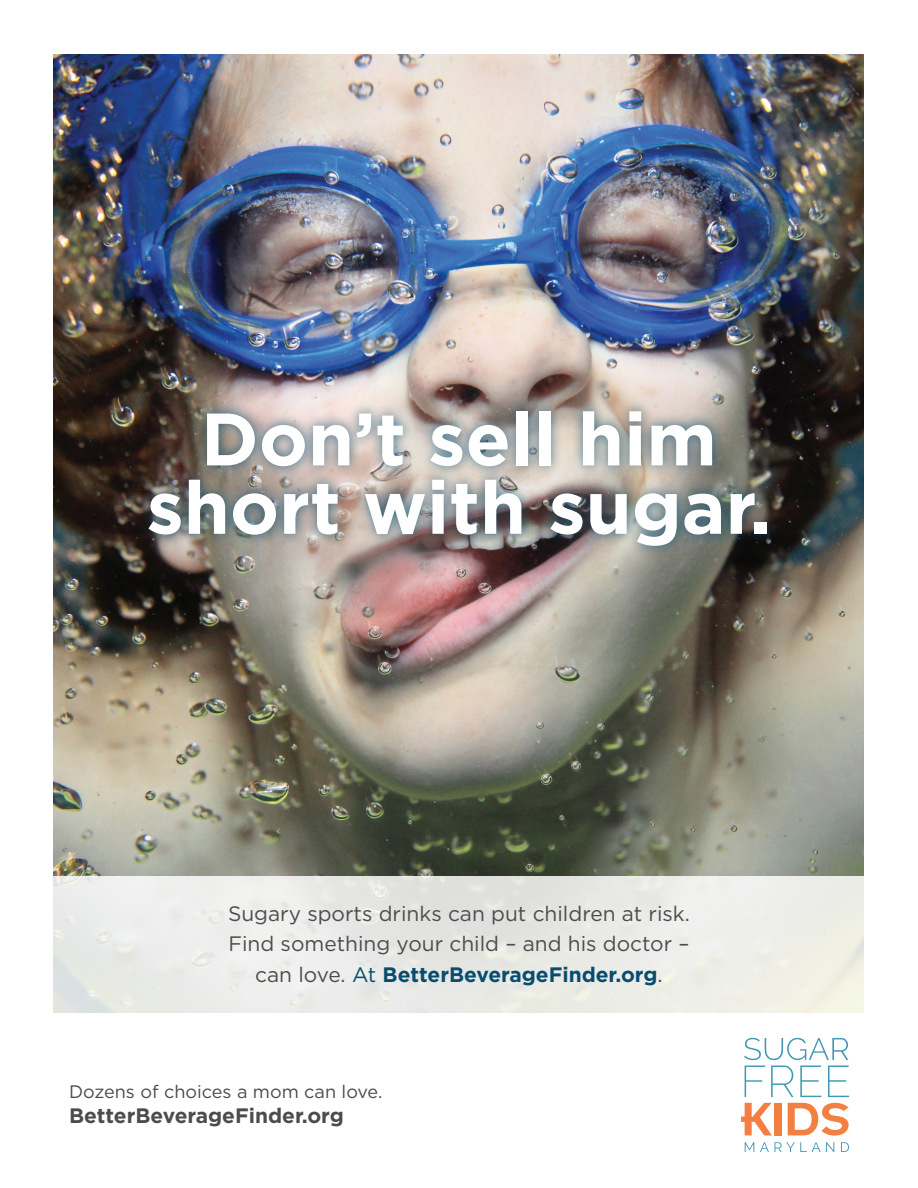
<style>
.page{position:relative;width:918px;height:1188px;background:#fff}
.page>*{position:absolute;margin:0;border:0;box-sizing:border-box;transform-origin:0 0}
.t1{font:700 74.1px/68.4px "Gotham HTF";color:#fff;text-align:center}
.t2{font:20.85px/30.5px "Gotham HTF";color:#4b4c4d;text-align:center}
.t3{font:700 20.85px "Gotham HTF";color:#4b4c4d}
.t4{font:18px "Gotham HTF";color:#4b4c4d}
.s1{color:#074d70}
.s2{font-weight:700;color:#074d70}
</style>
<div class="page">
<img style="left:54px;top:54px;width:810px;height:822px">
<div style="left:137px;top:399px;width:642px;height:159px;background:#074d70;opacity:.75"></div>
<svg style="left:53px;top:876px;width:811px;height:136px;background:#eaebe7"></svg>
<svg style="left:741px;top:1103px;width:31px;height:33px"></svg>
<div style="left:774px;top:1103px;width:7px;height:32px;background:#f47f42"></div>
<svg style="left:788px;top:1103px;width:61px;height:33px"></svg>
<svg style="left:744px;top:1038px;width:104px;height:22px"></svg>
<svg style="left:745px;top:1066px;width:20px;height:31px"></svg>
<svg style="left:771px;top:1066px;width:23px;height:31px"></svg>
<svg style="left:800px;top:1066px;width:21px;height:31px"></svg>
<svg style="left:828px;top:1066px;width:21px;height:31px"></svg>
<svg style="left:745px;top:1142px;width:9px;height:10px"></svg>
<svg style="left:760px;top:1142px;width:74px;height:10px"></svg>
<svg style="left:841px;top:1142px;width:8px;height:10px"></svg>
<p class="t1" style="left:147px;top:403px;width:626px">Don’t sell him short with sugar.</p>
<p class="t2" style="left:228px;top:898px;width:463px">Sugary sports drinks can put children at risk.<br>Find something your child – and his doctor – can love. <span class="s1">At</span> <span class="s2">BetterBeverageFinder.org</span><span class="s1">.</span></p>
<p class="t4" style="left:69px;top:1081px;width:315px">Dozens of choices a mom can love.</p>
<p class="t3" style="left:69px;top:1103px;width:276px">BetterBeverageFinder.org</p>
</div>
